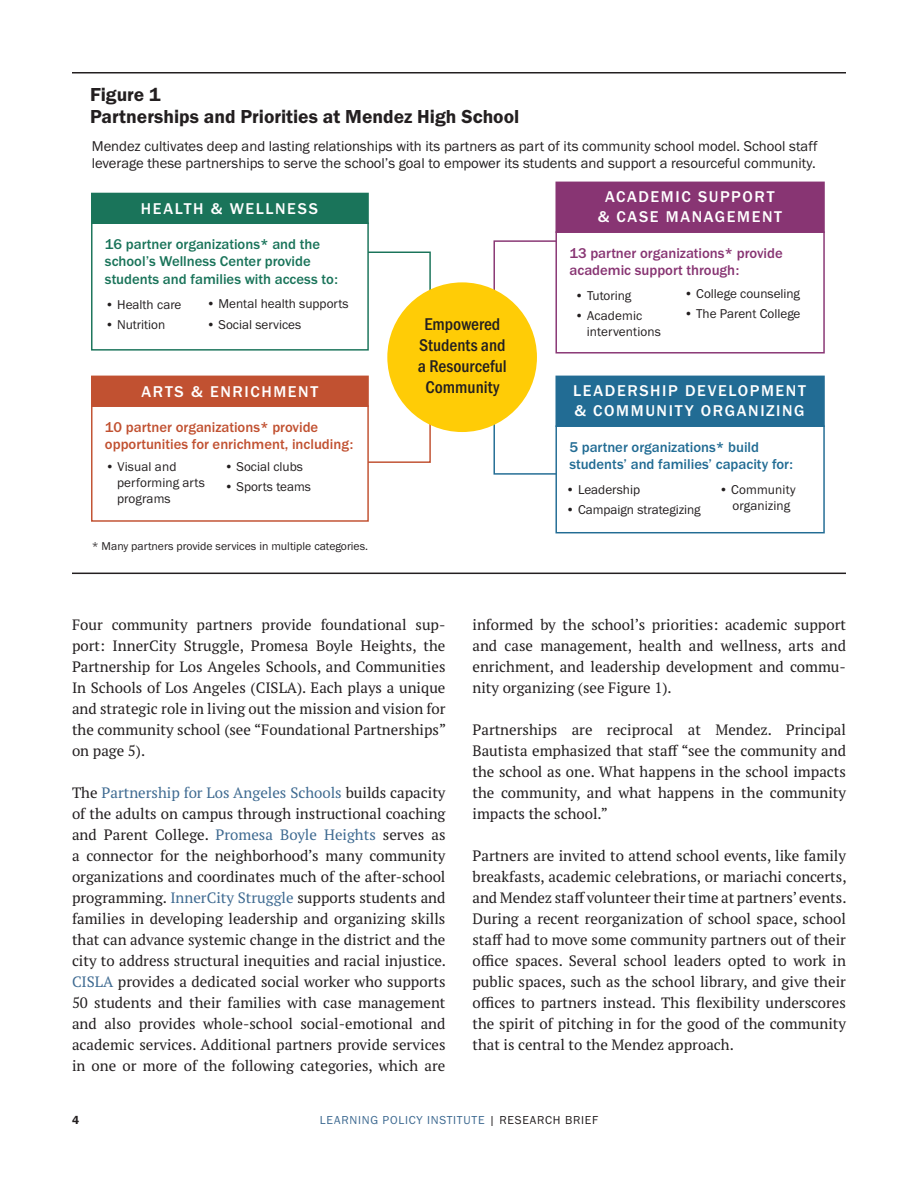
<style>
.page{position:relative;width:918px;height:1188px;background:#fff}
.page>*{position:absolute;margin:0;border:0;box-sizing:border-box;transform-origin:0 0}
.t1{font:19.5px/22.5px "Franklin Gothic URW Dem";color:#231f20}
.t2{font:500 17.7px/21.1px "Franklin Gothic URW Cond";color:#231f20;text-align:center}
.t3{font:500 16.2px/19.4px "Franklin Gothic URW";letter-spacing:.1em;color:#fff;text-align:center}
.t4{font:15px/21px "PT Serif Pro";color:#231f20;text-align:justify}
.t5{font:14.7px/17.7px "Franklin Gothic URW Boo";color:#231f20}
.t6{font:500 14.7px/17.7px "Franklin Gothic URW";color:#1a745a}
.t7{font:500 14.7px/17.7px "Franklin Gothic URW";color:#c15131}
.t8{font:500 14.7px/17.7px "Franklin Gothic URW";color:#226c94}
.t9{font:500 14.7px/17.7px "Franklin Gothic URW";color:#883573}
.t10{font:13.2px/15.9px "Franklin Gothic URW Boo";color:#231f20}
.t11{font:12px "Franklin Gothic URW Boo";letter-spacing:.06em;color:#3e6a91}
.t12{font:12px "Franklin Gothic URW Dem";color:#231f20}
.t13{font:11.7px "Franklin Gothic URW Boo";color:#231f20}
.s1{color:#3e6a91}
.s2{color:#231f20}
</style>
<div class="page">
<hr style="left:72px;top:72px;width:774px;height:2px;background:#231f20">
<hr style="left:72px;top:573px;width:774px;height:1px;background:#231f20">
<svg style="left:493px;top:390px;width:62px;height:85px"></svg>
<svg style="left:493px;top:240px;width:62px;height:108px"></svg>
<svg style="left:367px;top:251px;width:64px;height:212px"></svg>
<div style="left:91px;top:223px;width:278px;height:128px;border:1px solid #1a745a"></div>
<div style="left:92px;top:193px;width:276px;height:30px;background:#1a745a"></div>
<div style="left:91px;top:193px;width:278px;height:31px;border:1px solid #1a745a"></div>
<div style="left:91px;top:405px;width:278px;height:117px;border:1px solid #c15131"></div>
<div style="left:92px;top:376px;width:276px;height:30px;background:#c15131"></div>
<div style="left:91px;top:376px;width:278px;height:31px;border:1px solid #c15131"></div>
<div style="left:555px;top:231px;width:270px;height:123px;border:1px solid #883573"></div>
<div style="left:556px;top:182px;width:268px;height:50px;background:#883573"></div>
<div style="left:555px;top:182px;width:270px;height:51px;border:1px solid #883573"></div>
<div style="left:555px;top:425px;width:270px;height:108px;border:1px solid #226c94"></div>
<div style="left:556px;top:376px;width:268px;height:50px;background:#226c94"></div>
<div style="left:555px;top:376px;width:270px;height:51px;border:1px solid #226c94"></div>
<div style="left:387px;top:282px;width:150px;height:150px;background:#ffcc06;border-radius:50%"></div>
<h1 class="t1" style="left:90px;top:82px;width:431px">Figure 1<br>Partnerships and Priorities at Mendez High School</h1>
<p class="t5" style="left:92px;top:137px;width:727px">Mendez cultivates deep and lasting relationships with its partners as part of its community school model. School staff leverage these partnerships to serve the school’s goal to empower its students and support a resourceful community.</p>
<p class="t3" style="left:141px;top:198px;width:179px">HEALTH &amp; WELLNESS</p>
<p class="t6" style="left:105px;top:235px;width:234px">16 partner organizations* and the school’s Wellness Center provide students and families with access to:</p>
<p class="t10" style="left:105px;top:296px;width:78px">• Health care</p>
<p class="t10" style="left:105px;top:317px;width:62px">• Nutrition</p>
<p class="t10" style="left:206px;top:296px;width:144px">• Mental health supports</p>
<p class="t10" style="left:206px;top:316px;width:96px">• Social services</p>
<p class="t3" style="left:142px;top:381px;width:178px">ARTS &amp; ENRICHMENT</p>
<p class="t7" style="left:105px;top:418px;width:250px">10 partner organizations* provide opportunities for enrichment, including:</p>
<p class="t10" style="left:117px;top:459px;width:89px;text-indent:-12px">• Visual and performing arts programs</p>
<p class="t10" style="left:224px;top:459px;width:80px">• Social clubs</p>
<p class="t10" style="left:224px;top:479px;width:88px">• Sports teams</p>
<p class="t13" style="left:92px;top:539px;width:278px">* Many partners provide services in multiple categories.</p>
<p class="t2" style="left:418px;top:312px;width:90px">Empowered<br>Students and a Resourceful<br>Community</p>
<p class="t3" style="left:598px;top:187px;width:186px">ACADEMIC SUPPORT &amp; CASE MANAGEMENT</p>
<p class="t9" style="left:569px;top:244px;width:215px">13 partner organizations* provide academic support through:</p>
<p class="t10" style="left:575px;top:287px;width:58px">• Tutoring</p>
<p class="t10" style="left:587px;top:308px;width:76px;text-indent:-12px">• Academic interventions</p>
<p class="t10" style="left:684px;top:285px;width:117px">• College counseling</p>
<p class="t10" style="left:684px;top:305px;width:118px">• The Parent College</p>
<p class="t3" style="left:573px;top:381px;width:234px;text-align:left">LEADERSHIP DEVELOPMENT &amp; COMMUNITY ORGANIZING</p>
<p class="t8" style="left:569px;top:438px;width:225px">5 partner organizations* build students’ and families’ capacity for:</p>
<p class="t10" style="left:566px;top:481px;width:76px">• Leadership</p>
<p class="t10" style="left:566px;top:502px;width:136px">• Campaign strategizing</p>
<p class="t10" style="left:719px;top:482px;width:78px;text-align:center">• Community organizing</p>
<p class="t4" style="left:72px;top:614px;width:376px">Four community partners provide foundational sup&shy;port: InnerCity Struggle, Promesa Boyle Heights, the Partnership for Los Angeles Schools, and Communities In Schools of Los Angeles (CISLA). Each plays a unique and strategic role in living out the mission and vision for the community school (see “Foundational Partnerships” on page 5).</p>
<p class="t4" style="left:72px;top:782px;width:376px">The <span class="s1">Partnership for Los Angeles Schools</span> builds capacity of the adults on campus through instructional coaching and Parent College. <span class="s1">Promesa Boyle Heights</span> serves as a connector for the neighborhood’s many community organizations and coordinates much of the after-school programming. <span class="s1">InnerCity Struggle</span> supports students and families in developing leadership and organizing skills that can advance systemic change in the district and the city to address structural inequities and racial injustice.<br><span class="s1">CISLA</span> provides a dedicated social worker who supports 50 students and their families with case management and also provides whole-school social-emotional and academic services. Additional partners provide services in one or more of the following categories, which are</p>
<p class="t4" style="left:472px;top:614px;width:375px">informed by the school’s priorities: academic support and case management, health and wellness, arts and enrichment, and leadership development and commu&shy;nity organizing (see Figure 1).</p>
<p class="t4" style="left:472px;top:719px;width:375px">Partnerships are reciprocal at Mendez. Principal Bautista emphasized that staff “see the community and the school as one. What happens in the school impacts the community, and what happens in the community impacts the school.”</p>
<p class="t4" style="left:472px;top:845px;width:376px">Partners are invited to attend school events, like family breakfasts, academic celebrations, or mariachi concerts, and Mendez staff volunteer their time at partners’ events.<br>During a recent reorganization of school space, school staff had to move some community partners out of their office spaces. Several school leaders opted to work in public spaces, such as the school library, and give their offices to partners instead. This flexibility underscores the spirit of pitching in for the good of the community that is central to the Mendez approach.</p>
<p class="t12" style="left:72px;top:1113px;width:9px">4</p>
<p class="t11" style="left:320px;top:1113px;width:280px">LEARNING POLICY INSTITUTE <span class="s2">| RESEARCH BRIEF</span></p>
</div>
